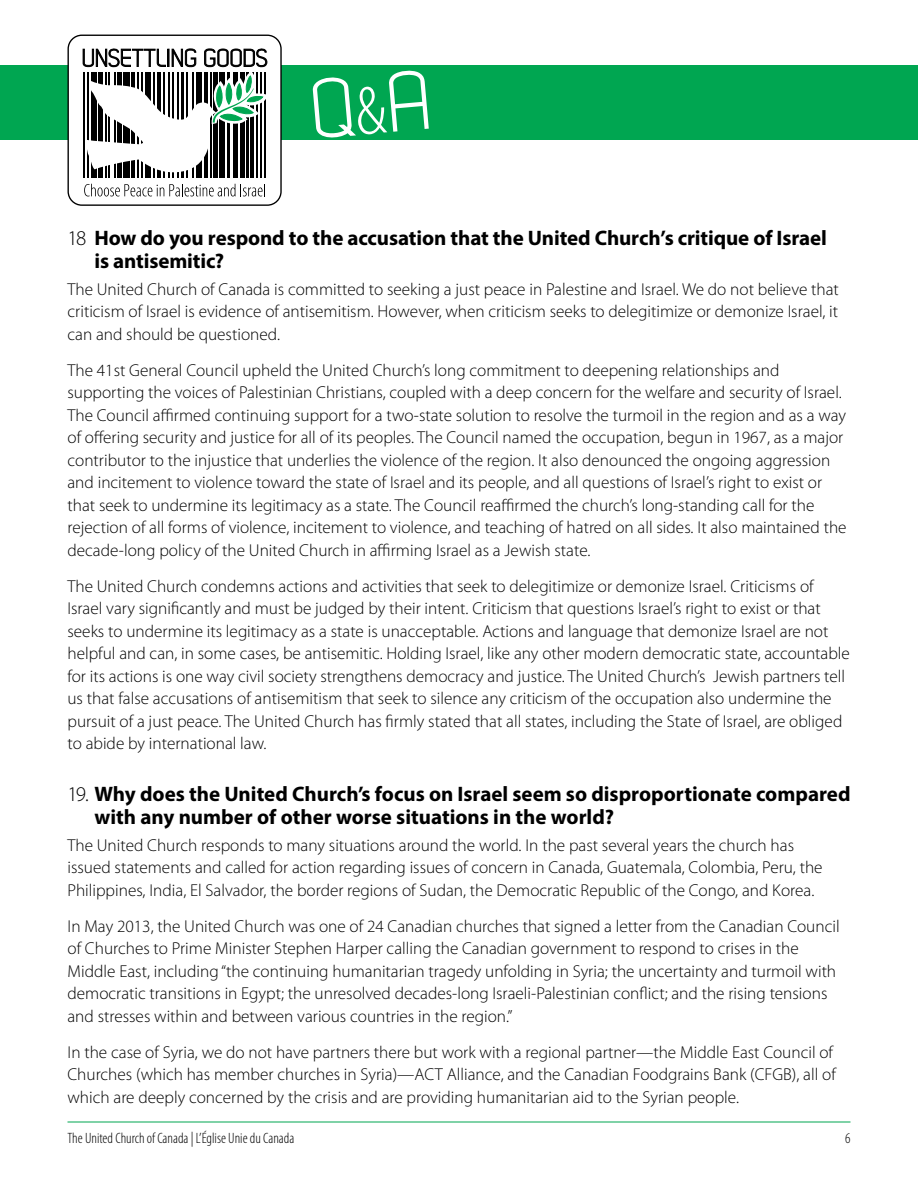
<style>
.page{position:relative;width:918px;height:1188px;background:#fff}
.page>*{position:absolute;margin:0;border:0;box-sizing:border-box;transform-origin:0 0}
.H2__Hanging{font:700 21px/22.5px "Myriad Pro";color:#000}
.body_text{font:300 17.25px/22.5px "Myriad Pro";color:#000}
.t1{font:300 condensed 15px "Myriad Pro";color:#000}
.s1{font-weight:300}
</style>
<div class="page">
<div style="left:0;top:66px;width:918px;height:74px;background:#00a651"></div>
<div style="left:68px;top:35px;width:213px;height:170px;background:#fff;border-radius:14px"></div>
<div style="left:68px;top:35px;width:214px;height:171px;border:1px solid #000;border-radius:14px"></div>
<svg style="left:84px;top:184px;width:181px;height:12px"></svg>
<svg style="left:82px;top:48px;width:186px;height:130px"></svg>
<hr style="left:68px;top:1122px;width:782px;height:1px;background:#00a651">
<p class="H2__Hanging" style="left:94px;top:226px;width:734px;text-indent:-27px"><span class="s1">18</span> How do you respond to the accusation that the United Church’s critique of Israel is antisemitic?</p>
<p class="body_text" style="left:68px;top:278px;width:773px;text-align:justify">The United Church of Canada is committed to seeking a just peace in Palestine and Israel. We do not believe that criticism of Israel is evidence of antisemitism. However, when criticism seeks to delegitimize or demonize Israel, it can and should be questioned.</p>
<p class="body_text" style="left:68px;top:359px;width:781px">The 41st General Council upheld the United Church’s long commitment to deepening relationships and supporting the voices of Palestinian Christians, coupled with a deep concern for the welfare and security of Israel.<br>The Council affirmed continuing support for a two-state solution to resolve the turmoil in the region and as a way of offering security and justice for all of its peoples. The Council named the occupation, begun in 1967, as a major contributor to the injustice that underlies the violence of the region. It also denounced the ongoing aggression and incitement to violence toward the state of Israel and its people, and all questions of Israel’s right to exist or that seek to undermine its legitimacy as a state. The Council reaffirmed the church’s long-standing call for the rejection of all forms of violence, incitement to violence, and teaching of hatred on all sides. It also maintained the decade-long policy of the United Church in affirming Israel as a Jewish state.</p>
<p class="body_text" style="left:68px;top:575px;width:784px">The United Church condemns actions and activities that seek to delegitimize or demonize Israel. Criticisms of Israel vary significantly and must be judged by their intent. Criticism that questions Israel’s right to exist or that seeks to undermine its legitimacy as a state is unacceptable. Actions and language that demonize Israel are not helpful and can, in some cases, be antisemitic. Holding Israel, like any other modern democratic state, accountable for its actions is one way civil society strengthens democracy and justice. The United Church’s Jewish partners tell us that false accusations of antisemitism that seek to silence any criticism of the occupation also undermine the pursuit of a just peace. The United Church has firmly stated that all states, including the State of Israel, are obliged to abide by international law.</p>
<p class="H2__Hanging" style="left:94px;top:782px;width:758px;text-indent:-27px"><span class="s1">19.</span> Why does the United Church’s focus on Israel seem so disproportionate compared with any number of other worse situations in the world?</p>
<p class="body_text" style="left:68px;top:834px;width:757px">The United Church responds to many situations around the world. In the past several years the church has issued statements and called for action regarding issues of concern in Canada, Guatemala, Colombia, Peru, the<br>Philippines, India, El Salvador, the border regions of Sudan, the Democratic Republic of the Congo, and Korea.</p>
<p class="body_text" style="left:68px;top:915px;width:774px">In May 2013, the United Church was one of 24 Canadian churches that signed a letter from the Canadian Council of Churches to Prime Minister Stephen Harper calling the Canadian government to respond to crises in the Middle East, including “the continuing humanitarian tragedy unfolding in Syria; the uncertainty and turmoil with democratic transitions in Egypt; the unresolved decades-long Israeli-Palestinian conflict; and the rising tensions and stresses within and between various countries in the region.”</p>
<p class="body_text" style="left:68px;top:1041px;width:770px">In the case of Syria, we do not have partners there but work with a regional partner—the Middle East Council of<br>Churches (which has member churches in Syria)—ACT Alliance, and the Canadian Foodgrains Bank (CFGB), all of which are deeply concerned by the crisis and are providing humanitarian aid to the Syrian people.</p>
<p class="t1" style="left:68px;top:1129px;width:228px">The United Church of Canada | L’Église Unie du Canada</p>
<p class="t1" style="left:845px;top:1129px;width:7px">6</p>
</div>
